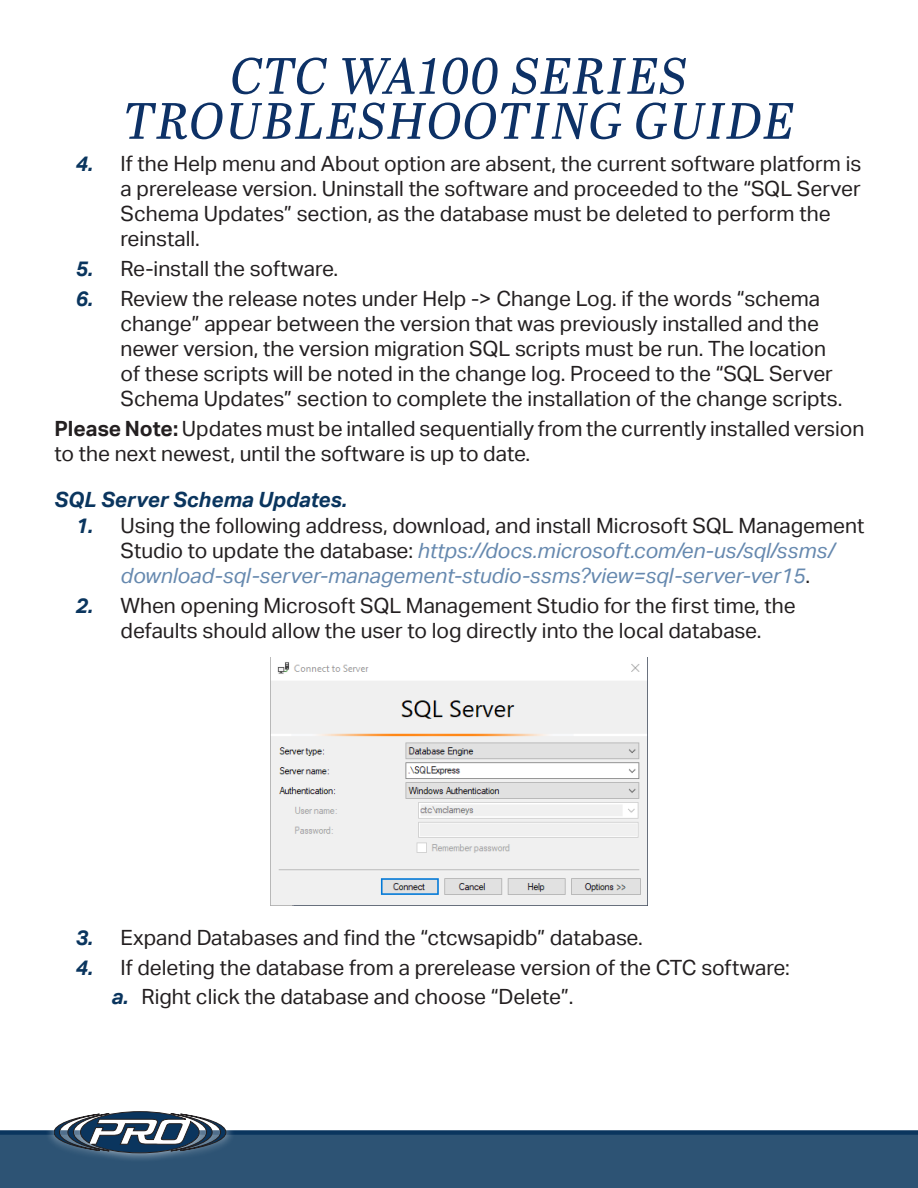
<style>
.page{position:relative;width:918px;height:1188px;background:#fff}
.page>*{position:absolute;margin:0;border:0;box-sizing:border-box;transform-origin:0 0}
.t1{font:italic 51px/45px "Abril Text";letter-spacing:.02em;color:#0d3166;text-align:center}
.Body{font:21px/25.2px "Aktiv Grotesk";color:#231f20}
.t2{font:italic 21px/25.2px "Aktiv Grotesk";color:#6689af}
.Body-2{font:italic 700 21px "Aktiv Grotesk";color:#0a355e}
.s1{font-weight:700;font-style:italic;color:#0a355e}
.s2{font-weight:700}
.s3{font-weight:700;color:#0a355e}
.s4{font-style:normal;color:#231f20}
</style>
<div class="page">
<div style="left:0;top:1134px;width:918px;height:54px;background:#2d5374"></div>
<div style="left:0;top:1130px;width:918px;height:5px;background:#0a355e"></div>
<div style="left:45px;top:1102px;width:190px;height:61px;background:#fff;opacity:.75"></div>
<svg style="left:54px;top:1112px;width:172px;height:41px"></svg>
<img style="left:270px;top:657px;width:378px;height:249px">
<p class="t1" style="left:123px;top:51px;width:673px">CTC WA100 SERIES<br>TROUBLESHOOTING GUIDE</p>
<p class="Body" style="left:121px;top:151px;width:742px;text-indent:-45px"><span class="s1">4.</span> If the Help menu and About option are absent, the current software platform is a prerelease version. Uninstall the software and proceeded to the “SQL Server Schema Updates” section, as the database must be deleted to perform the reinstall.</p>
<p class="Body" style="left:76px;top:256px;width:264px"><span class="s1">5.</span> Re-install the software.</p>
<p class="Body" style="left:121px;top:286px;width:724px;text-indent:-45px"><span class="s1">6.</span> Review the release notes under Help -&gt; Change Log. if the words “schema change” appear between the version that was previously installed and the newer version, the version migration SQL scripts must be run. The location of these scripts will be noted in the change log. Proceed to the “SQL Server Schema Updates” section to complete the installation of the change scripts.</p>
<p class="Body" style="left:55px;top:416px;width:811px"><span class="s2">Please Note:</span> Updates must be intalled sequentially from the currently installed version to the next newest, until the software is up to date.</p>
<p class="Body-2" style="left:55px;top:488px;width:294px">SQL Server Schema Updates.</p>
<p class="t2" style="left:121px;top:513px;width:745px;text-indent:-45px"><span class="s3">1.</span> <span class="s4">Using the following address, download, and install Microsoft SQL Management<br>Studio to update the database:</span> https://docs.microsoft.com/en-us/sql/ssms/ download-sql-server-management-studio-ssms?view=sql-server-ver15<span class="s4">.</span></p>
<p class="Body" style="left:76px;top:593px;width:722px;text-align:center"><span class="s1">2.</span> When opening Microsoft SQL Management Studio for the first time, the defaults should allow the user to log directly into the local database.</p>
<p class="Body" style="left:76px;top:925px;width:569px"><span class="s1">3.</span> Expand Databases and find the “ctcwsapidb” database.</p>
<p class="Body" style="left:76px;top:955px;width:716px"><span class="s1">4.</span> If deleting the database from a prerelease version of the CTC software:</p>
<p class="Body" style="left:112px;top:984px;width:463px"><span class="s1">a.</span> Right click the database and choose “Delete”.</p>
</div>
